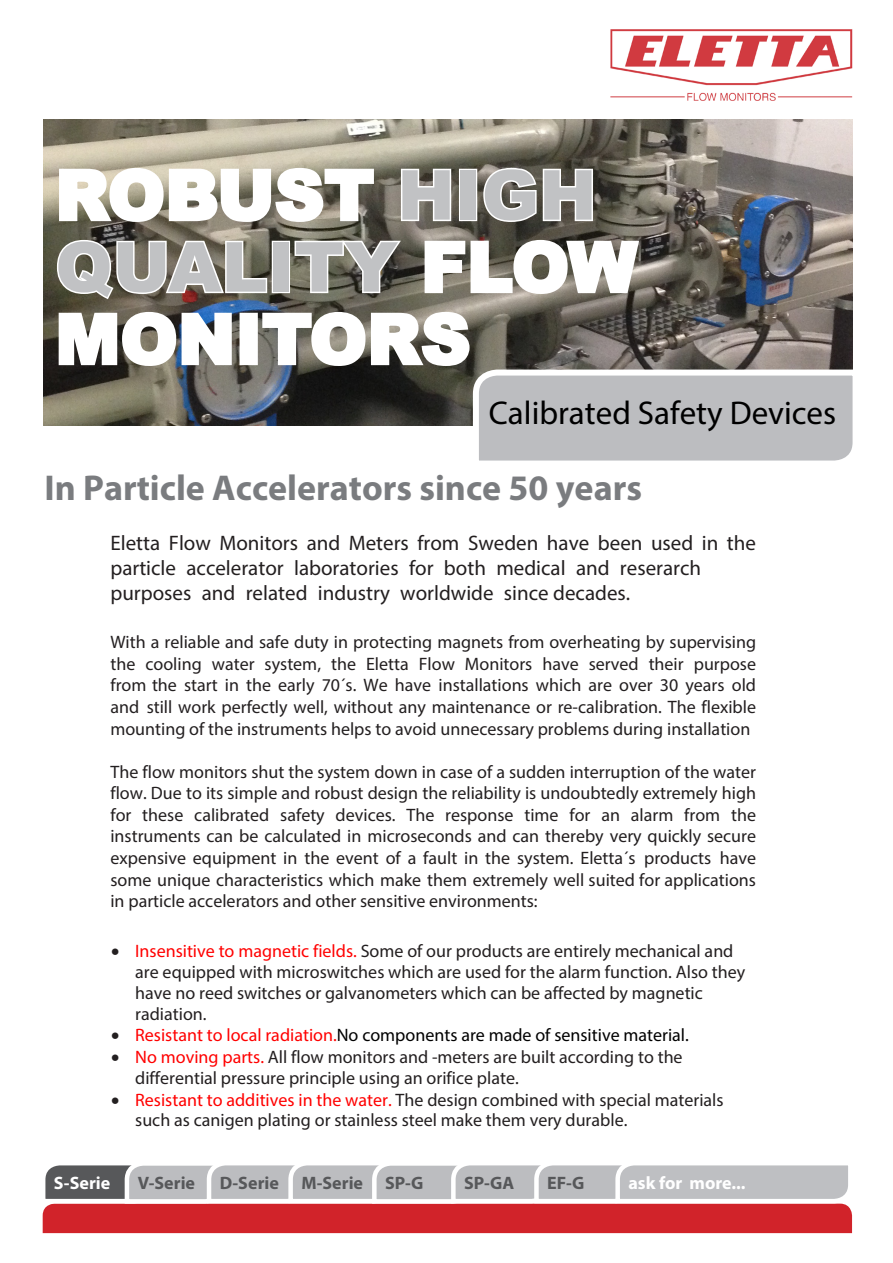
<style>
.page{position:relative;width:893px;height:1263px;background:#fff}
.page>*{position:absolute;margin:0;border:0;box-sizing:border-box;transform-origin:0 0}
.t1{font:900 69px/72px "Arial";color:#fff}
.t2{font:700 36px "Myriad Pro";color:#7a7c7f}
.t3{font:33px "Myriad Pro";color:#000}
.t4{font:21px/25.2px "Myriad Pro";color:#231f20}
.t5{font:18px/21.6px "Myriad Pro";color:#231f20}
.t6{font:18px "Myriad Pro";color:#000}
.t7{font:700 18px "Myriad Pro";color:#57585a}
.t8{font:700 18px "Myriad Pro";color:#fff}
.s1{color:#c1c2c4}
.s2{color:#f00}
.s3{color:#231f20}
</style>
<div class="page">
<img style="left:610px;top:29px;width:243px;height:72px">
<img style="left:43px;top:119px;width:810px;height:306px">
<svg style="left:58px;top:166px;width:317px;height:58px"></svg>
<svg style="left:399px;top:167px;width:54px;height:56px"></svg>
<div style="left:459px;top:169px;width:18px;height:52px;border:3px solid #fff"></div>
<svg style="left:482px;top:166px;width:112px;height:58px"></svg>
<svg style="left:55px;top:238px;width:798px;height:223px"></svg>
<svg style="left:42px;top:1165px;width:811px;height:68px;background:#c77d82"></svg>
<h1 class="t1" style="left:55px;top:157px;width:583px">ROBUST <span class="s1">HIGH<br>QUALITY</span> FLOW<br>MONITORS</h1>
<h3 class="t3" style="left:489px;top:393px;width:349px">Calibrated Safety Devices</h3>
<h2 class="t2" style="left:44px;top:465px;width:599px">In Particle Accelerators since 50 years</h2>
<p class="t4" style="left:110px;top:530px;width:647px">Eletta Flow Monitors and Meters from Sweden have been used in the particle accelerator laboratories for both medical and reserarch purposes and related industry worldwide since decades.</p>
<p class="t5" style="left:110px;top:631px;width:647px;text-align:justify">With a reliable and safe duty in protecting magnets from overheating by supervising the cooling water system, the Eletta Flow Monitors have served their purpose from the start in the early 70´s. We have installations which are over 30 years old and still work perfectly well, without any maintenance or re-calibration. The flexible mounting of the instruments helps to avoid unnecessary problems during installation</p>
<p class="t5" style="left:110px;top:761px;width:647px;text-align:justify">The flow monitors shut the system down in case of a sudden interruption of the water flow. Due to its simple and robust design the reliability is undoubtedly extremely high for these calibrated safety devices. The response time for an alarm from the instruments can be calculated in microseconds and can thereby very quickly secure expensive equipment in the event of a fault in the system. Eletta´s products have some unique characteristics which make them extremely well suited for applications in particle accelerators and other sensitive environments:</p>
<p class="t5" style="left:135px;top:940px;width:612px;line-height:20.9px;text-indent:-24px">• <span class="s2">Insensitive to magnetic fields.</span> Some of our products are entirely mechanical and are equipped with microswitches which are used for the alarm function. Also they have no reed switches or galvanometers which can be affected by magnetic radiation.</p>
<p class="t6" style="left:111px;top:1024px;width:579px"><span class="s3">•</span> <span class="s2">Resistant to local radiation.</span>No components are made of sensitive material.</p>
<p class="t5" style="left:135px;top:1046px;width:549px;line-height:20.9px;text-indent:-24px">• <span class="s2">No moving parts.</span> All flow monitors and -meters are built according to the differential pressure principle using an orifice plate.</p>
<p class="t5" style="left:135px;top:1089px;width:590px;line-height:20.9px;text-indent:-24px">• <span class="s2">Resistant to additives in the water.</span> The design combined with special materials such as canigen plating or stainless steel make them very durable.</p>
<p class="t8" style="left:54px;top:1171px;width:58px">S-Serie</p>
<p class="t7" style="left:138px;top:1171px;width:59px">V-Serie</p>
<p class="t7" style="left:220px;top:1171px;width:205px">D-Serie M-Serie SP-G</p>
<p class="t7" style="left:464px;top:1171px;width:52px">SP-GA</p>
<p class="t7" style="left:547px;top:1171px;width:39px">EF-G</p>
<p class="t8" style="left:628px;top:1171px;width:118px">ask for more...</p>
</div>
